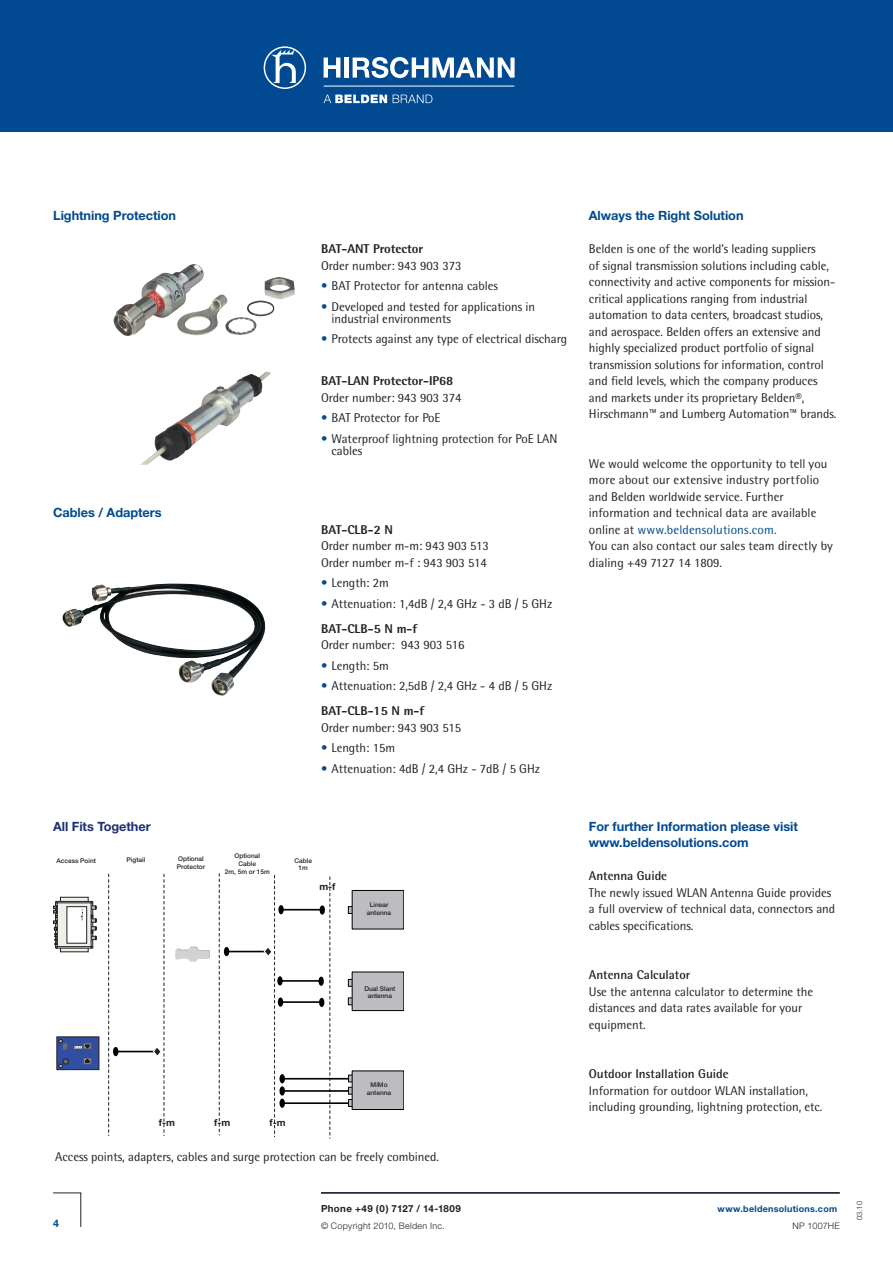
<style>
.page{position:relative;width:893px;height:1263px;background:#fff}
.page>*{position:absolute;margin:0;border:0;box-sizing:border-box;transform-origin:0 0}
.t1{font:12.75px/16.5px "Rotis Semi Sans Std";letter-spacing:-.005em;color:#231f20}
.t2{font:700 12.75px/16.5px "Helvetica Neue";letter-spacing:-.005em;color:#014990}
.t3{font:700 12.75px "Rotis Semi Sans Std";letter-spacing:-.005em;color:#231f20}
.t4{font:800 12.75px "Rotis Semi Sans Std";letter-spacing:-.005em;color:#231f20}
.t5{font:700 12.75px "Helvetica Neue";letter-spacing:-.005em;color:#1e2d72}
.t6{font:700 10.5px "Helvetica Neue";color:#014990}
.t7{font:700 9.75px "Helvetica Neue";letter-spacing:.035em;color:#221e20}
.t8{font:700 9.75px "Helvetica Neue";color:#231f20}
.t9{font:300 9px "Helvetica Neue";letter-spacing:.035em;color:#231f20}
.t10{font:700 9px "Helvetica Neue";letter-spacing:.03em;color:#014990}
.t11{font:300 7.5px "Helvetica Neue";color:#231f20}
.t12{font:500 6.45px/7.8px "Helvetica Neue";color:#231f20;text-align:center}
.s1{color:#004e8e}
.s2{font-weight:800}
.s3{color:#014990}
</style>
<div class="page">
<svg style="left:53px;top:1192px;width:29px;height:35px"></svg>
<div style="left:0;top:0;width:893px;height:132px;background:#014990"></div>
<svg style="left:324px;top:95px;width:63px;height:8px"></svg>
<svg style="left:393px;top:95px;width:39px;height:8px"></svg>
<svg style="left:324px;top:58px;width:16px;height:20px"></svg>
<div style="left:344px;top:58px;width:5px;height:20px;background:#fff"></div>
<svg style="left:264px;top:46px;width:42px;height:43px"></svg>
<svg style="left:353px;top:57px;width:162px;height:21px"></svg>
<hr style="left:324px;top:86px;width:190px;height:1px;background:#fff">
<hr style="left:321px;top:1192px;width:519px;height:2px;background:#01071a">
<img style="left:140px;top:372px;width:130px;height:93px">
<img style="left:113px;top:264px;width:182px;height:72px">
<div style="left:57px;top:1036px;width:42px;height:34px;background:#324ea1;border:1px solid #231f20"></div>
<div style="left:84px;top:1058px;width:7px;height:6px;border:1px solid #6c6d70"></div>
<svg style="left:85px;top:1059px;width:5px;height:4px"></svg>
<div style="left:84px;top:1043px;width:7px;height:6px;border:1px solid #6c6d70"></div>
<svg style="left:74px;top:1044px;width:16px;height:5px"></svg>
<svg style="left:59px;top:1059px;width:10px;height:9px"></svg>
<svg style="left:59px;top:1039px;width:8px;height:10px"></svg>
<svg style="left:60px;top:897px;width:28px;height:55px"></svg>
<div style="left:55px;top:901px;width:38px;height:47px;border:1px solid #231f20"></div>
<svg style="left:58px;top:902px;width:33px;height:45px"></svg>
<div style="left:67px;top:906px;width:20px;height:37px;background:#fff;border:1px solid #231f20"></div>
<svg style="left:81px;top:909px;width:2px;height:12px"></svg>
<svg style="left:53px;top:901px;width:5px;height:47px"></svg>
<svg style="left:90px;top:901px;width:7px;height:39px"></svg>
<svg style="left:108px;top:874px;width:1px;height:261px"></svg>
<svg style="left:219px;top:873px;width:1px;height:262px"></svg>
<svg style="left:330px;top:877px;width:1px;height:261px"></svg>
<hr style="left:117px;top:1051px;width:39px;height:1px;background:#000">
<div style="left:113px;top:1047px;width:5px;height:9px;background:#000;border-radius:50%"></div>
<svg style="left:153px;top:874px;width:12px;height:261px"></svg>
<hr style="left:228px;top:951px;width:39px;height:1px;background:#000">
<div style="left:224px;top:947px;width:5px;height:9px;background:#000;border-radius:50%"></div>
<svg style="left:264px;top:875px;width:11px;height:262px"></svg>
<hr style="left:282px;top:909px;width:39px;height:1px;background:#000">
<div style="left:278px;top:905px;width:6px;height:9px;background:#000;border-radius:50%"></div>
<div style="left:320px;top:905px;width:5px;height:10px;background:#000;border-radius:50%"></div>
<hr style="left:281px;top:980px;width:39px;height:2px;background:#000">
<div style="left:277px;top:976px;width:6px;height:9px;background:#000;border-radius:50%"></div>
<svg style="left:318px;top:976px;width:6px;height:10px"></svg>
<hr style="left:282px;top:1001px;width:38px;height:2px;background:#000">
<div style="left:278px;top:997px;width:5px;height:10px;background:#000;border-radius:50%"></div>
<div style="left:319px;top:998px;width:5px;height:9px;background:#000;border-radius:50%"></div>
<hr style="left:283px;top:1078px;width:67px;height:1px;background:#000">
<div style="left:279px;top:1074px;width:6px;height:9px;background:#000;border-radius:50%"></div>
<svg style="left:348px;top:906px;width:4px;height:7px"></svg>
<div style="left:352px;top:890px;width:52px;height:39px;background:#bcbdc0"></div>
<div style="left:352px;top:890px;width:52px;height:39px;border:1px solid #000"></div>
<svg style="left:348px;top:979px;width:4px;height:7px"></svg>
<svg style="left:348px;top:998px;width:4px;height:7px"></svg>
<div style="left:352px;top:972px;width:52px;height:38px;background:#bcbdc0"></div>
<hr style="left:283px;top:1090px;width:67px;height:2px;background:#000">
<div style="left:279px;top:1086px;width:6px;height:9px;background:#000;border-radius:50%"></div>
<hr style="left:283px;top:1102px;width:67px;height:2px;background:#000">
<div style="left:279px;top:1098px;width:6px;height:10px;background:#000;border-radius:50%"></div>
<svg style="left:348px;top:1075px;width:4px;height:7px"></svg>
<svg style="left:348px;top:1087px;width:4px;height:7px"></svg>
<svg style="left:348px;top:1099px;width:4px;height:7px"></svg>
<div style="left:352px;top:1071px;width:52px;height:38px;background:#bcbdc0"></div>
<div style="left:177px;top:949px;width:21px;height:8px;background:#d9d9db;border-radius:4px"></div>
<div style="left:188px;top:950px;width:22px;height:7px;background:#bcbdc0"></div>
<div style="left:176px;top:950px;width:22px;height:9px;background:#d1d2d4;border-radius:4px"></div>
<svg style="left:175px;top:948px;width:6px;height:11px"></svg>
<div style="left:187px;top:951px;width:22px;height:7px;background:#d1d2d4"></div>
<svg style="left:188px;top:946px;width:11px;height:16px"></svg>
<img style="left:62px;top:584px;width:190px;height:99px">
<p class="t2" style="left:53px;top:207px;width:124px">Lightning Protection</p>
<p class="t2" style="left:53px;top:504px;width:110px">Cables / Adapters</p>
<p class="t4" style="left:321px;top:241px;width:104px">BAT-ANT Protector</p>
<p class="t1" style="left:321px;top:257px;width:142px">Order number: 943 903 373</p>
<p class="t1" style="left:321px;top:278px;width:178px"><span class="s1">•</span> BAT Protector for antenna cables</p>
<p class="t1" style="left:332px;top:300px;width:205px;line-height:12px;text-indent:-11px"><span class="s1">•</span> Developed and tested for applications in industrial environments</p>
<p class="t1" style="left:321px;top:331px;width:248px"><span class="s1">•</span> Protects against any type of electrical discharg</p>
<p class="t4" style="left:321px;top:373px;width:134px">BAT-LAN Protector-IP68</p>
<p class="t1" style="left:321px;top:389px;width:142px">Order number: 943 903 374</p>
<p class="t1" style="left:321px;top:410px;width:121px"><span class="s1">•</span> BAT Protector for PoE</p>
<p class="t1" style="left:332px;top:432px;width:227px;line-height:12px;text-indent:-11px"><span class="s1">•</span> Waterproof lightning protection for PoE LAN cables</p>
<p class="t4" style="left:321px;top:521px;width:73px">BAT-CLB-2 N</p>
<p class="t1" style="left:321px;top:538px;width:169px">Order number m-m: 943 903 513<br>Order number m-f : 943 903 514</p>
<p class="t1" style="left:321px;top:575px;width:69px"><span class="s1">•</span> Length: 2m</p>
<p class="t1" style="left:321px;top:591px;width:233px;line-height:25px"><span class="s1">•</span> Attenuation: 1,4dB / 2,4 GHz - 3 dB / 5 GHz<br><span class="s2">BAT-CLB-5 N m-f</span></p>
<p class="t1" style="left:321px;top:637px;width:145px">Order number: 943 903 516</p>
<p class="t1" style="left:321px;top:657px;width:69px"><span class="s1">•</span> Length: 5m</p>
<p class="t1" style="left:321px;top:673px;width:233px;line-height:25px"><span class="s1">•</span> Attenuation: 2,5dB / 2,4 GHz - 4 dB / 5 GHz<br><span class="s2">BAT-CLB-15 N m-f</span></p>
<p class="t1" style="left:321px;top:719px;width:142px">Order number: 943 903 515</p>
<p class="t1" style="left:321px;top:740px;width:76px"><span class="s1">•</span> Length: 15m</p>
<p class="t1" style="left:321px;top:760px;width:220px"><span class="s1">•</span> Attenuation: 4dB / 2,4 GHz - 7dB / 5 GHz</p>
<p class="t2" style="left:589px;top:207px;width:156px">Always the Right Solution</p>
<p class="t1" style="left:589px;top:241px;width:249px">Belden is one of the world’s leading suppliers<br>of signal transmission solutions including cable, connectivity and active components for mission&shy;critical applications ranging from industrial automation to data centers, broadcast studios, and aerospace. Belden offers an extensive and highly specialized product portfolio of signal transmission solutions for information, control and field levels, which the company produces and markets under its proprietary Belden®, Hirschmann™ and Lumberg Automation™ brands.</p>
<p class="t1" style="left:589px;top:455px;width:246px">We would welcome the opportunity to tell you more about our extensive industry portfolio and Belden worldwide service. Further information and technical data are available online at <span class="s3">www.beldensolutions.com.<br></span>You can also contact our sales team directly by dialing +49 7127 14 1809.</p>
<p class="t5" style="left:53px;top:818px;width:99px">All Fits Together</p>
<p class="t12" style="left:56px;top:857px;width:41px">Access Point</p>
<p class="t12" style="left:127px;top:856px;width:20px">Pigtail</p>
<p class="t12" style="left:177px;top:855px;width:30px;text-align:left">Optional<br>Protector</p>
<p class="t12" style="left:225px;top:852px;width:46px">Optional<br>Cable<br>2m, 5m or 15m</p>
<p class="t12" style="left:294px;top:856px;width:19px">Cable<br>1m</p>
<p class="t8" style="left:319px;top:880px;width:18px">m-f</p>
<p class="t12" style="left:367px;top:901px;width:26px">Linear antenna</p>
<p class="t12" style="left:364px;top:984px;width:32px">Dual Slant antenna</p>
<p class="t8" style="left:159px;top:1116px;width:18px">f-m</p>
<p class="t8" style="left:214px;top:1116px;width:18px">f-m</p>
<p class="t8" style="left:270px;top:1116px;width:18px">f-m</p>
<p class="t12" style="left:367px;top:1080px;width:26px">MiMo antenna</p>
<p class="t1" style="left:55px;top:1148px;width:385px">Access points, adapters, cables and surge protection can be freely combined.</p>
<p class="t2" style="left:589px;top:818px;width:210px">For further Information please visit www.beldensolutions.com</p>
<p class="t3" style="left:589px;top:868px;width:80px">Antenna Guide</p>
<p class="t1" style="left:589px;top:884px;width:248px">The newly issued WLAN Antenna Guide provides a full overview of technical data, connectors and cables specifications.</p>
<p class="t3" style="left:589px;top:967px;width:103px">Antenna Calculator</p>
<p class="t1" style="left:589px;top:983px;width:226px">Use the antenna calculator to determine the distances and data rates available for your equipment.</p>
<p class="t3" style="left:589px;top:1066px;width:141px">Outdoor Installation Guide</p>
<p class="t1" style="left:589px;top:1082px;width:235px">Information for outdoor WLAN installation, including grounding, lightning protection, etc.</p>
<p class="t6" style="left:53px;top:1217px;width:7px">4</p>
<p class="t7" style="left:321px;top:1202px;width:141px">Phone +49 (0) 7127 / 14-1809</p>
<p class="t10" style="left:718px;top:1203px;width:121px">www.beldensolutions.com</p>
<p class="t9" style="left:321px;top:1220px;width:125px">© Copyright 2010, Belden Inc.</p>
<p class="t9" style="left:793px;top:1220px;width:49px">NP 1007HE</p>
<p class="t11" style="left:855px;top:1220px;width:20px;rotate:-90deg">03.10</p>
</div>
